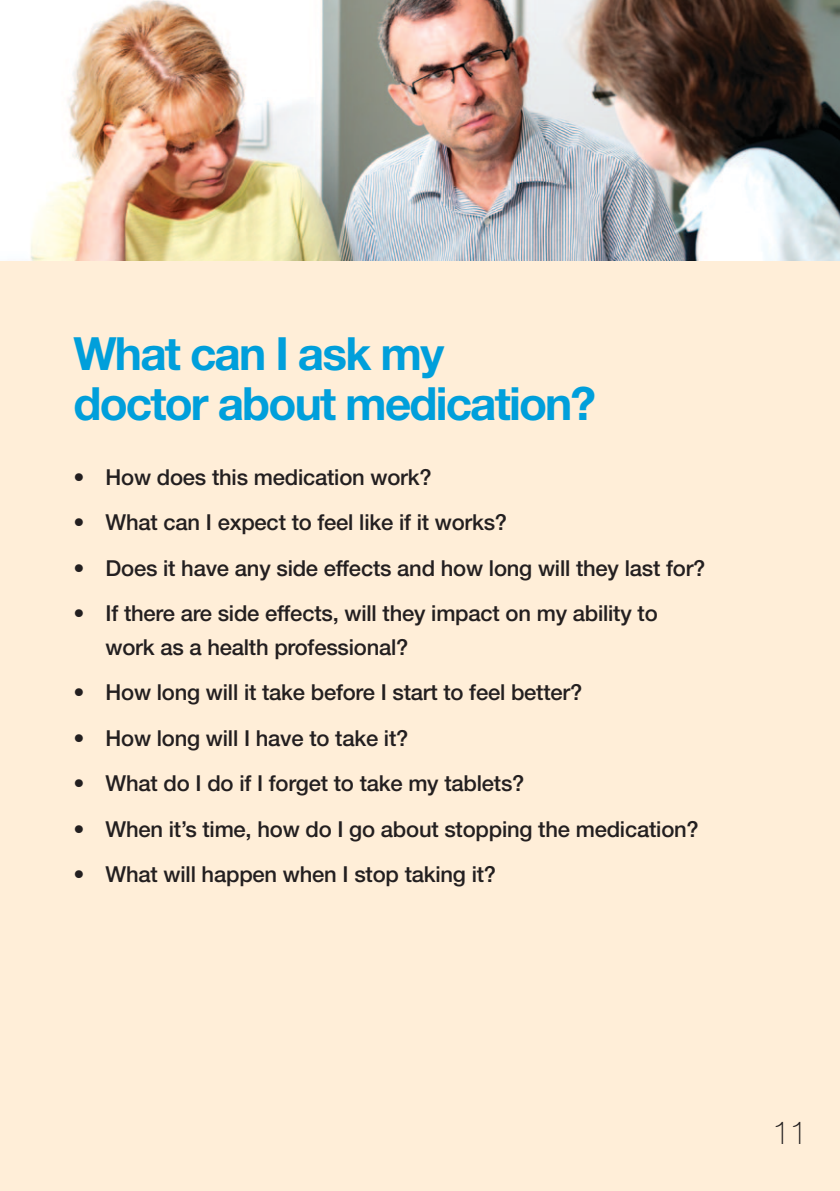
<style>
.page{position:relative;width:840px;height:1191px;background:#fff}
.page>*{position:absolute;margin:0;border:0;box-sizing:border-box;transform-origin:0 0}
.t1{font:700 45.8px/50px "Helvetica Neue";letter-spacing:-.04em;color:#009fdb}
.t2{font:100 32px "Helvetica Neue";color:#231f20}
.t3{font:500 22px/34px "Helvetica Neue";letter-spacing:-.01em;color:#231f20}
</style>
<div class="page">
<div style="left:0;top:261px;width:839px;height:930px;background:#ffeed8"></div>
<img style="left:30px;top:0;width:809px;height:261px">
<h1 class="t1" style="left:73px;top:328px;width:523px">What can I ask my<br>doctor about medication?</h1>
<p class="t3" style="left:73px;top:460px;width:359px">• How does this medication work?</p>
<p class="t3" style="left:73px;top:505px;width:435px">• What can I expect to feel like if it works?</p>
<p class="t3" style="left:73px;top:550px;width:633px">• Does it have any side effects and how long will they last for?</p>
<p class="t3" style="left:105px;top:596px;width:553px;text-indent:-32px">• If there are side effects, will they impact on my ability to work as a health professional?</p>
<p class="t3" style="left:73px;top:675px;width:510px">• How long will it take before I start to feel better?</p>
<p class="t3" style="left:73px;top:721px;width:336px">• How long will I have to take it?</p>
<p class="t3" style="left:73px;top:766px;width:452px">• What do I do if I forget to take my tablets?</p>
<p class="t3" style="left:73px;top:811px;width:626px">• When it’s time, how do I go about stopping the medication?</p>
<p class="t3" style="left:73px;top:857px;width:424px">• What will happen when I stop taking it?</p>
<h2 class="t2" style="left:771px;top:1115px;width:37px">11</h2>
</div>
